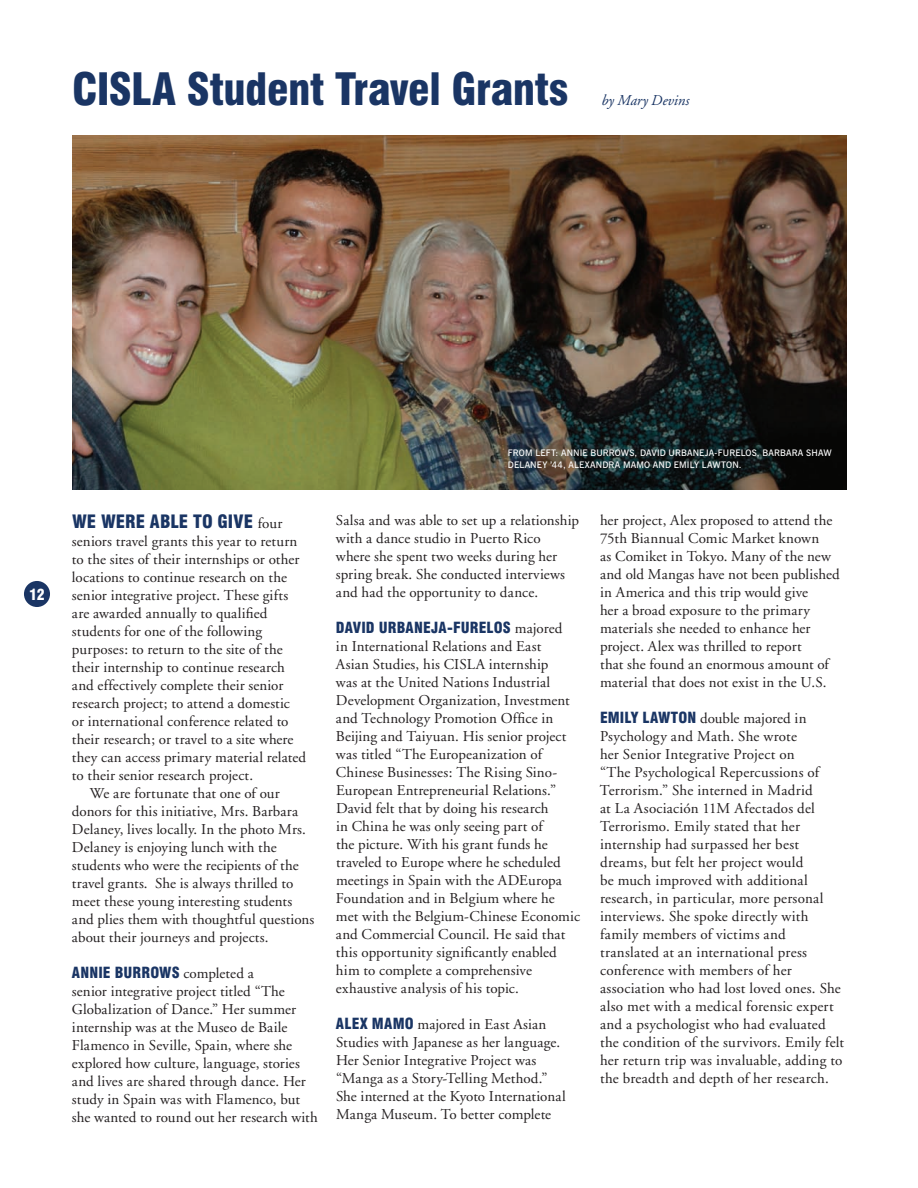
<style>
.page{position:relative;width:918px;height:1188px;background:#fff}
.page>*{position:absolute;margin:0;border:0;box-sizing:border-box;transform-origin:0 0}
.t1{font:900 condensed 43.5px "Swiss 721 BT";letter-spacing:-.015em;color:#1a3564}
.t2{font:900 condensed 18px "Swiss 721 BT";letter-spacing:.01em;color:#1a3564}
.t3{font:15px/18px "Adobe Garamond";letter-spacing:.01em;color:#231f20}
.t4{font:900 condensed 15px "Swiss 721 BT";letter-spacing:.015em;color:#1a3564}
.t5{font:italic 15px "Adobe Garamond";color:#1a3564}
.t6{font:900 condensed 15px "Swiss 721 BT";color:#fff}
.t7{font:600 9px/12px "News Gothic BT";letter-spacing:.015em;color:#fff}
.s1{font-family:"Adobe Garamond";font-weight:400;font-stretch:normal;font-size:15px;color:#231f20}
.s2{font-family:"Adobe Garamond";font-weight:400;font-stretch:normal;color:#231f20}
.s3{font-family:"Swiss 721 BT";font-weight:900;font-stretch:condensed;color:#1a3564}
</style>
<div class="page">
<div style="left:24px;top:581px;width:26px;height:26px;background:#1a3564;border-radius:50%"></div>
<img style="left:72px;top:135px;width:774px;height:355px">
<h1 class="t1" style="left:72px;top:63px;width:498px">CISLA STUDENT TRAVEL GRANTS</h1>
<p class="t5" style="left:602px;top:92px;width:89px">by Mary Devins</p>
<p class="t6" style="left:29px;top:585px;width:17px">12</p>
<p class="t7" style="left:508px;top:446px;width:325px">FROM LEFT: ANNIE BU RROWS, DAVID U RBANEJA-FU RELOS, BARBARA SHAW<br>DELANEY ’44, ALEXANDRA MAMO AND EMILY LAWTON.</p>
<p class="t2" style="left:72px;top:510px;width:212px">WE WERE ABLE TO GIVE <span class="s1">four</span></p>
<p class="t3" style="left:72px;top:532px;width:227px">seniors travel grants this year to return</p>
<p class="t3" style="left:72px;top:550px;width:229px">to the sites of their internships or other</p>
<p class="t3" style="left:72px;top:568px;width:217px">locations to continue research on the</p>
<p class="t3" style="left:72px;top:586px;width:218px">senior integrative project. These gifts</p>
<p class="t3" style="left:72px;top:604px;width:197px">are awarded annually to qualified</p>
<p class="t3" style="left:72px;top:622px;width:192px">students for one of the following</p>
<p class="t3" style="left:72px;top:640px;width:212px">purposes: to return to the site of the</p>
<p class="t3" style="left:72px;top:658px;width:214px">their internship to continue research</p>
<p class="t3" style="left:72px;top:676px;width:213px">and effectively complete their senior</p>
<p class="t3" style="left:72px;top:694px;width:219px">research project; to attend a domestic</p>
<p class="t3" style="left:72px;top:712px;width:218px">or international conference related to</p>
<p class="t3" style="left:72px;top:730px;width:223px">their research; or travel to a site where</p>
<p class="t3" style="left:72px;top:748px;width:236px">they can access primary material related</p>
<p class="t3" style="left:72px;top:766px;width:183px">to their senior research project.</p>
<p class="t3" style="left:90px;top:784px;width:191px">We are fortunate that one of our</p>
<p class="t3" style="left:72px;top:802px;width:228px">donors for this initiative, Mrs. Barbara</p>
<p class="t3" style="left:72px;top:820px;width:235px">Delaney, lives locally. In the photo Mrs.</p>
<p class="t3" style="left:72px;top:838px;width:206px">Delaney is enjoying lunch with the</p>
<p class="t3" style="left:72px;top:856px;width:228px">students who were the recipients of the</p>
<p class="t3" style="left:72px;top:874px;width:223px">travel grants. She is always thrilled to</p>
<p class="t3" style="left:72px;top:892px;width:222px">meet these young interesting students</p>
<p class="t3" style="left:72px;top:910px;width:244px">and plies them with thoughtful questions</p>
<p class="t3" style="left:72px;top:928px;width:198px">about their journeys and projects.</p>
<p class="t4" style="left:72px;top:963px;width:183px">ANNIE BURROWS <span class="s2">completed a</span></p>
<p class="t3" style="left:72px;top:982px;width:247px">senior integrative project titled “The Globalization of Dance.” Her summer internship was at the Museo de Baile Flamenco in Seville, Spain, where she explored how culture, language, stories and lives are shared through dance. Her study in Spain was with Flamenco, but she wanted to round out her research with</p>
<p class="t3" style="left:336px;top:511px;width:245px">Salsa and was able to set up a relationship with a dance studio in Puerto Rico<br>where she spent two weeks during her spring break. She conducted interviews and had the opportunity to dance.</p>
<p class="t4" style="left:336px;top:618px;width:18px">DAVID</p>
<p class="t4" style="left:379px;top:618px;width:185px">URBANEJA-FU RELOS <span class="s2">majored</span></p>
<p class="t3" style="left:336px;top:637px;width:246px">in International Relations and East<br>Asian Studies, his CISLA internship<br>was at the United Nations Industrial Development Organization, Investment and Technology Promotion Office in Beijing and Taiyuan. His senior project was titled “The Europeanization of Chinese Businesses: The Rising Sino-European Entrepreneurial Relations.” David felt that by doing his research<br>in China he was only seeing part of<br>the picture. With his grant funds he traveled to Europe where he scheduled meetings in Spain with the ADEuropa Foundation and in Belgium where he met with the Belgium-Chinese Economic and Commercial Council. He said that this opportunity significantly enabled him to complete a comprehensive exhaustive analysis of his topic.</p>
<p class="t4" style="left:336px;top:1014px;width:59px">ALEX MAMO</p>
<p class="t3" style="left:336px;top:1015px;width:231px;text-indent:81px">majored in East Asian Studies with Japanese as her language.<br>Her Senior Integrative Project was “Manga as a Story-Telling Method.” She interned at the Kyoto International Manga Museum. To better complete</p>
<p class="t3" style="left:600px;top:511px;width:241px">her project, Alex proposed to attend the 75th Biannual Comic Market known<br>as Comiket in Tokyo. Many of the new and old Mangas have not been published in America and this trip would give<br>her a broad exposure to the primary materials she needed to enhance her project. Alex was thrilled to report<br>that she found an enormous amount of material that does not exist in the U.S.</p>
<p class="t4" style="left:600px;top:708px;width:9px">EMILY</p>
<p class="t3" style="left:600px;top:709px;width:246px;text-indent:43px"><span class="s3">LAWTON</span> double majored in Psychology and Math. She wrote<br>her Senior Integrative Project on<br>“The Psychological Repercussions of Terrorism.” She interned in Madrid<br>at La Asociación 11M Afectados del Terrorismo. Emily stated that her internship had surpassed her best dreams, but felt her project would<br>be much improved with additional research, in particular, more personal interviews. She spoke directly with family members of victims and translated at an international press conference with members of her association who had lost loved ones. She also met with a medical forensic expert and a psychologist who had evaluated the condition of the survivors. Emily felt her return trip was invaluable, adding to the breadth and depth of her research.</p>
</div>
